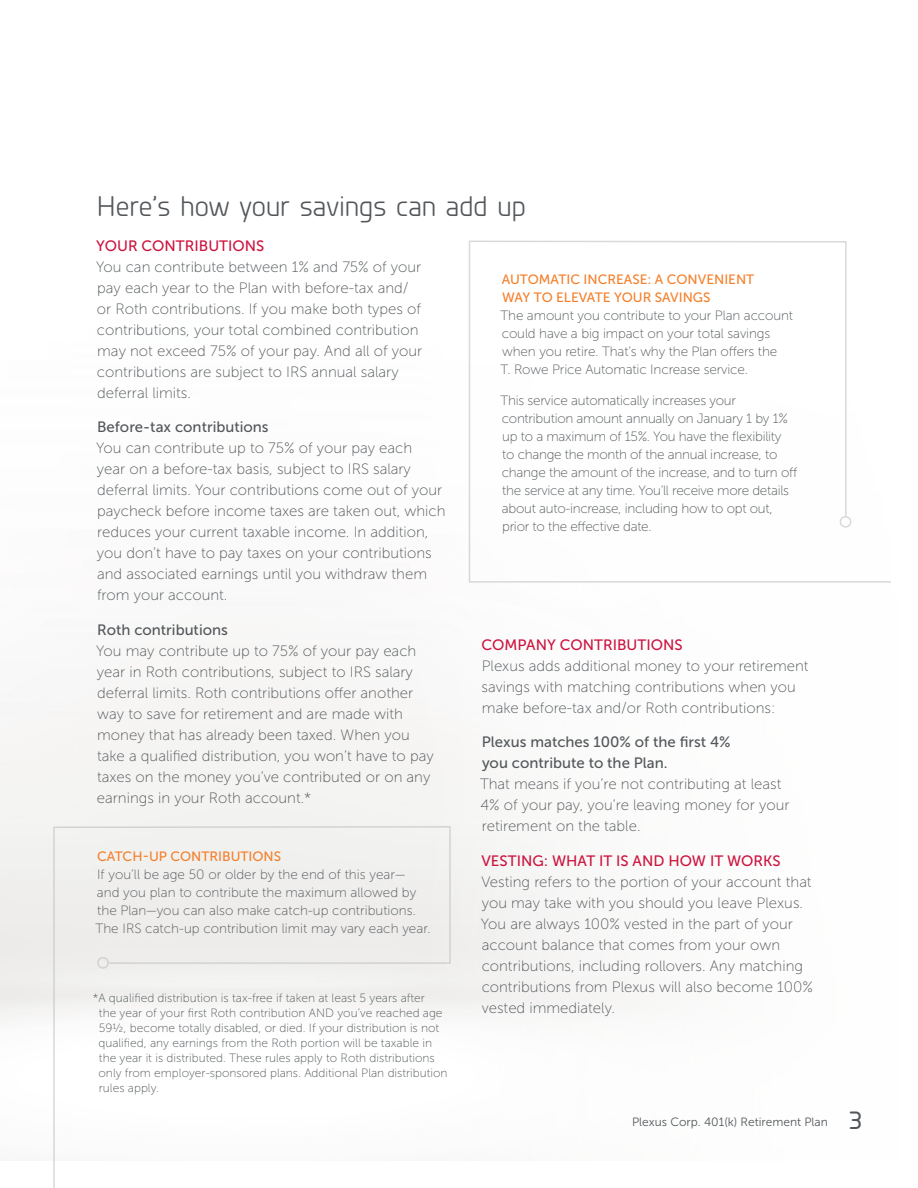
<style>
.page{position:relative;width:918px;height:1188px;background:#fff}
.page>*{position:absolute;margin:0;border:0;box-sizing:border-box;transform-origin:0 0}
.t1{font:28.5px "Planer";color:#53575a}
.Intro_Copy{font:500 26.4px "Planer";color:#53575a}
.Intro_Copy-2{font:15px/21px "Museo Sans 100";color:#53575a}
.bullet_style{font:15px/21px "Museo Sans 500";color:#53575a}
.Intro_Copy-3{font:15px "Museo Sans 500";color:#cd123d}
.Intro_Copy-4{font:13.5px/18px "Museo Sans 100";letter-spacing:-.015em;color:#53575a}
.Intro_Copy-5{font:13.5px/18px "Museo Sans 500";color:#f47f2a}
.Intro_Copy-6{font:12px/15px "Museo Sans 100";color:#53575a}
.t2{font:12px "Museo Sans 300";color:#53575a}
</style>
<div class="page">
<svg style="left:468px;top:240px;width:423px;height:343px"></svg>
<div style="left:840px;top:516px;width:11px;height:12px;border:2px solid #b1b4b5;border-radius:50%"></div>
<svg style="left:52px;top:825px;width:399px;height:363px"></svg>
<div style="left:97px;top:957px;width:12px;height:12px;border:2px solid #b1b4b5;border-radius:50%"></div>
<p class="t1" style="left:96px;top:188px;width:431px">Here’s how your savings can add up</p>
<p class="Intro_Copy-3" style="left:96px;top:237px;width:170px">YOUR CONTRIBUTIONS</p>
<p class="Intro_Copy-2" style="left:96px;top:256px;width:328px">You can contribute between 1% and 75% of your pay each year to the Plan with before-tax and/ or Roth contributions. If you make both types of contributions, your total combined contribution may not exceed 75% of your pay. And all of your contributions are subject to IRS annual salary deferral limits.</p>
<p class="bullet_style" style="left:97px;top:417px;width:173px">Before-tax contributions</p>
<p class="Intro_Copy-2" style="left:96px;top:438px;width:351px">You can contribute up to 75% of your pay each<br>year on a before-tax basis, subject to IRS salary deferral limits. Your contributions come out of your paycheck before income taxes are taken out, which reduces your current taxable income. In addition, you don’t have to pay taxes on your contributions and associated earnings until you withdraw them from your account.</p>
<p class="bullet_style" style="left:97px;top:619px;width:132px">Roth contributions</p>
<p class="Intro_Copy-2" style="left:96px;top:640px;width:339px">You may contribute up to 75% of your pay each year in Roth contributions, subject to IRS salary deferral limits. Roth contributions offer another way to save for retirement and are made with money that has already been taxed. When you take a qualified distribution, you won’t have to pay taxes on the money you’ve contributed or on any earnings in your Roth account.*</p>
<p class="Intro_Copy-5" style="left:502px;top:270px;width:254px">AUTOMATIC INCREASE: A CONVENIENT<br>WAY TO ELEVATE YOUR SAVINGS</p>
<p class="Intro_Copy-4" style="left:501px;top:306px;width:294px">The amount you contribute to your Plan account could have a big impact on your total savings when you retire. That’s why the Plan offers the<br>T. Rowe Price Automatic Increase service.</p>
<p class="Intro_Copy-4" style="left:501px;top:392px;width:298px">This service automatically increases your contribution amount annually on January 1 by 1% up to a maximum of 15%. You have the flexibility<br>to change the month of the annual increase, to change the amount of the increase, and to turn off the service at any time. You’ll receive more details about auto-increase, including how to opt out, prior to the effective date.</p>
<p class="Intro_Copy-3" style="left:482px;top:636px;width:203px">COMPANY CONTRIBUTIONS</p>
<p class="Intro_Copy-2" style="left:482px;top:655px;width:329px">Plexus adds additional money to your retirement savings with matching contributions when you make before-tax and/or Roth contributions:</p>
<p class="bullet_style" style="left:482px;top:732px;width:250px">Plexus matches 100% of the first 4% you contribute to the Plan.</p>
<p class="Intro_Copy-2" style="left:480px;top:774px;width:311px">That means if you’re not contributing at least<br>4% of your pay, you’re leaving money for your retirement on the table.</p>
<p class="Intro_Copy-3" style="left:482px;top:852px;width:301px">VESTING: WHAT IT IS AND HOW IT WORKS</p>
<p class="Intro_Copy-2" style="left:481px;top:871px;width:334px">Vesting refers to the portion of your account that you may take with you should you leave Plexus.<br>You are always 100% vested in the part of your account balance that comes from your own contributions, including rollovers. Any matching contributions from Plexus will also become 100% vested immediately.</p>
<p class="Intro_Copy-5" style="left:97px;top:848px;width:186px">CATCH-UP CONTRIBUTIONS</p>
<p class="Intro_Copy-4" style="left:96px;top:866px;width:337px">If you’ll be age 50 or older by the end of this year—<br>and you plan to contribute the maximum allowed by the Plan—you can also make catch-up contributions.<br>The IRS catch-up contribution limit may vary each year.</p>
<p class="Intro_Copy-6" style="left:98px;top:991px;width:351px;text-indent:-6px">*A qualified distribution is tax-free if taken at least 5 years after<br>the year of your first Roth contribution AND you’ve reached age 59½, become totally disabled, or died. If your distribution is not qualified, any earnings from the Roth portion will be taxable in the year it is distributed. These rules apply to Roth distributions only from employer-sponsored plans. Additional Plan distribution rules apply.</p>
<p class="t2" style="left:632px;top:1116px;width:197px">Plexus Corp. 401(k) Retirement Plan</p>
<p class="Intro_Copy" style="left:849px;top:1102px;width:15px">3</p>
</div>
